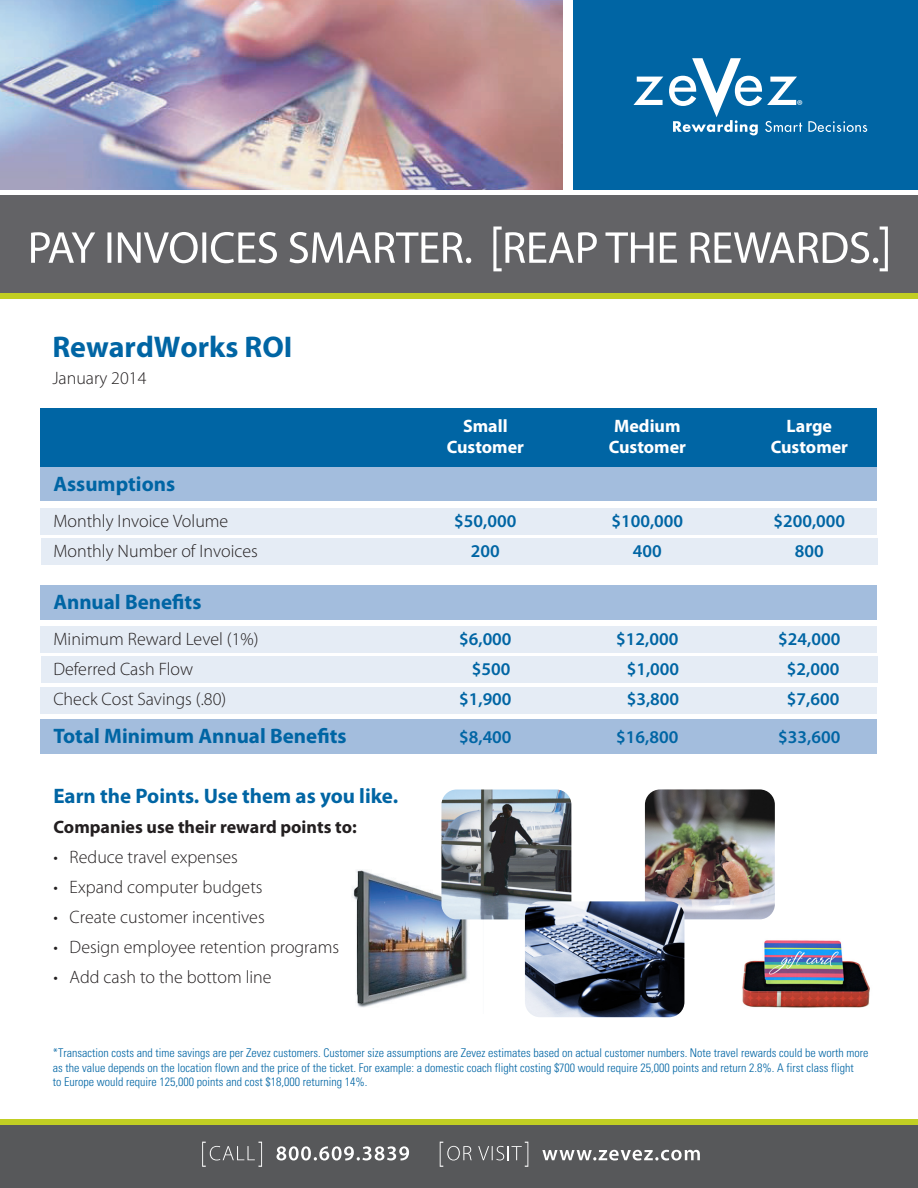
<style>
.page{position:relative;width:918px;height:1188px;background:#fff}
.page>*{position:absolute;margin:0;border:0;box-sizing:border-box;transform-origin:0 0}
.t1{font:700 30px "Myriad Pro";color:#0065a4}
.t2{font:700 21px "Myriad Pro";color:#0065a4}
.t3{font:300 18px "Myriad Pro";color:#231f20}
.t4{font:600 18px "Myriad Pro";color:#0065a4}
.t5{font:700 18px "Myriad Pro";color:#fff}
.t6{font:700 18px "Myriad Pro";color:#231f20}
.t7{font:14.55px "Myriad Pro";color:#fff}
.t8{font:300 condensed 12px/14.4px "Univers";color:#0065a4}
</style>
<div class="page">
<img style="left:645px;top:789px;width:130px;height:130px">
<img style="left:352px;top:870px;width:132px;height:138px">
<div style="left:40px;top:467px;width:838px;height:34px;background:#a3bddd"></div>
<div style="left:41px;top:538px;width:837px;height:27px;background:#e5ecf5"></div>
<div style="left:40px;top:508px;width:838px;height:27px;background:#e5ecf5"></div>
<div style="left:41px;top:657px;width:837px;height:26px;background:#e5ecf5"></div>
<div style="left:40px;top:626px;width:838px;height:27px;background:#e5ecf5"></div>
<div style="left:40px;top:687px;width:838px;height:26px;background:#e5ecf5"></div>
<div style="left:40px;top:408px;width:838px;height:59px;background:#0065a4"></div>
<div style="left:40px;top:586px;width:838px;height:34px;background:#a3bddd"></div>
<div style="left:40px;top:720px;width:838px;height:34px;background:#a3bddd"></div>
<img style="left:0;top:0;width:563px;height:190px">
<div style="left:0;top:1124px;width:918px;height:64px;background:#57585a"></div>
<svg style="left:202px;top:1142px;width:60px;height:25px"></svg>
<svg style="left:276px;top:1146px;width:133px;height:14px"></svg>
<svg style="left:440px;top:1142px;width:32px;height:25px"></svg>
<svg style="left:478px;top:1142px;width:50px;height:25px"></svg>
<svg style="left:542px;top:1150px;width:158px;height:10px"></svg>
<div style="left:0;top:1119px;width:918px;height:6px;background:#c1ce23"></div>
<div style="left:0;top:195px;width:918px;height:99px;background:#636366"></div>
<div style="left:0;top:293px;width:918px;height:6px;background:#c1ce23"></div>
<div style="left:574px;top:0;width:344px;height:190px;background:#0065a4"></div>
<svg style="left:808px;top:121px;width:59px;height:11px"></svg>
<svg style="left:633px;top:77px;width:30px;height:28px"></svg>
<svg style="left:669px;top:58px;width:133px;height:77px"></svg>
<svg style="left:31px;top:232px;width:440px;height:31px"></svg>
<svg style="left:493px;top:227px;width:104px;height:44px"></svg>
<svg style="left:606px;top:227px;width:282px;height:44px"></svg>
<img style="left:441px;top:790px;width:130px;height:129px">
<img style="left:742px;top:940px;width:128px;height:68px">
<img style="left:525px;top:901px;width:159px;height:116px">
<h1 class="t1" style="left:52px;top:327px;width:242px">RewardWorks ROI</h1>
<h3 class="t3" style="left:52px;top:367px;width:96px">January 2014</h3>
<p class="t7" style="left:797px;top:96px;width:8px">®</p>
<h3 class="t5" style="left:463px;top:415px;width:46px">Small</h3>
<h3 class="t5" style="left:614px;top:415px;width:68px">Medium</h3>
<h3 class="t5" style="left:787px;top:415px;width:47px">Large</h3>
<h3 class="t5" style="left:447px;top:436px;width:79px">Customer</h3>
<h3 class="t5" style="left:609px;top:436px;width:79px">Customer</h3>
<h3 class="t5" style="left:771px;top:436px;width:79px">Customer</h3>
<h2 class="t2" style="left:53px;top:470px;width:123px">Assumptions</h2>
<h3 class="t3" style="left:53px;top:510px;width:177px">Monthly Invoice Volume</h3>
<h3 class="t4" style="left:454px;top:509px;width:64px">$50,000</h3>
<h3 class="t4" style="left:611px;top:509px;width:73px">$100,000</h3>
<h3 class="t4" style="left:773px;top:509px;width:73px">$200,000</h3>
<h3 class="t3" style="left:53px;top:540px;width:206px">Monthly Number of Invoices</h3>
<h3 class="t4" style="left:471px;top:539px;width:30px">200</h3>
<h3 class="t4" style="left:633px;top:539px;width:30px">400</h3>
<h3 class="t4" style="left:795px;top:539px;width:30px">800</h3>
<h2 class="t2" style="left:53px;top:589px;width:150px">Annual Benefits</h2>
<h3 class="t3" style="left:53px;top:629px;width:207px">Minimum Reward Level (1%)</h3>
<h3 class="t4" style="left:459px;top:628px;width:54px">$6,000</h3>
<h3 class="t4" style="left:616px;top:628px;width:64px">$12,000</h3>
<h3 class="t4" style="left:778px;top:628px;width:64px">$24,000</h3>
<h3 class="t3" style="left:53px;top:659px;width:141px">Deferred Cash Flow</h3>
<h3 class="t4" style="left:472px;top:658px;width:40px">$500</h3>
<h3 class="t4" style="left:627px;top:658px;width:54px">$1,000</h3>
<h3 class="t4" style="left:787px;top:658px;width:54px">$2,000</h3>
<h3 class="t3" style="left:53px;top:689px;width:174px">Check Cost Savings (.80)</h3>
<h3 class="t4" style="left:459px;top:688px;width:54px">$1,900</h3>
<h3 class="t4" style="left:627px;top:688px;width:54px">$3,800</h3>
<h3 class="t4" style="left:787px;top:688px;width:54px">$7,600</h3>
<h2 class="t2" style="left:53px;top:722px;width:295px">Total Minimum Annual Benefits</h2>
<h3 class="t4" style="left:459px;top:725px;width:54px">$8,400</h3>
<h3 class="t4" style="left:616px;top:725px;width:64px">$16,800</h3>
<h3 class="t4" style="left:778px;top:725px;width:64px">$33,600</h3>
<h2 class="t2" style="left:53px;top:782px;width:346px">Earn the Points. Use them as you like.</h2>
<h3 class="t6" style="left:53px;top:815px;width:305px">Companies use their reward points to:</h3>
<h3 class="t3" style="left:53px;top:846px;width:186px">• R educe tr a v el expenses</h3>
<h3 class="t3" style="left:53px;top:876px;width:211px">• Expand compu t er budgets</h3>
<h3 class="t3" style="left:53px;top:906px;width:213px">• C r ea t e cus t omer incenti v es</h3>
<h3 class="t3" style="left:53px;top:936px;width:287px">• D esi g n empl o y ee r e t ention p r o g rams</h3>
<h3 class="t3" style="left:53px;top:966px;width:220px">• A dd cash t o the bot t om line</h3>
<p class="t8" style="left:53px;top:1046px;width:817px">*Transaction costs and time savings are per Zevez customers. Customer size assumptions are Zevez estimates based on actual customer numbers. Note travel rewards could be worth more as the value depends on the location flown and the price of the ticket. For example: a domestic coach flight costing $700 would require 25,000 points and return 2.8%. A first class flight<br>to Europe would require 125,000 points and cost $18,000 returning 14%.</p>
</div>
